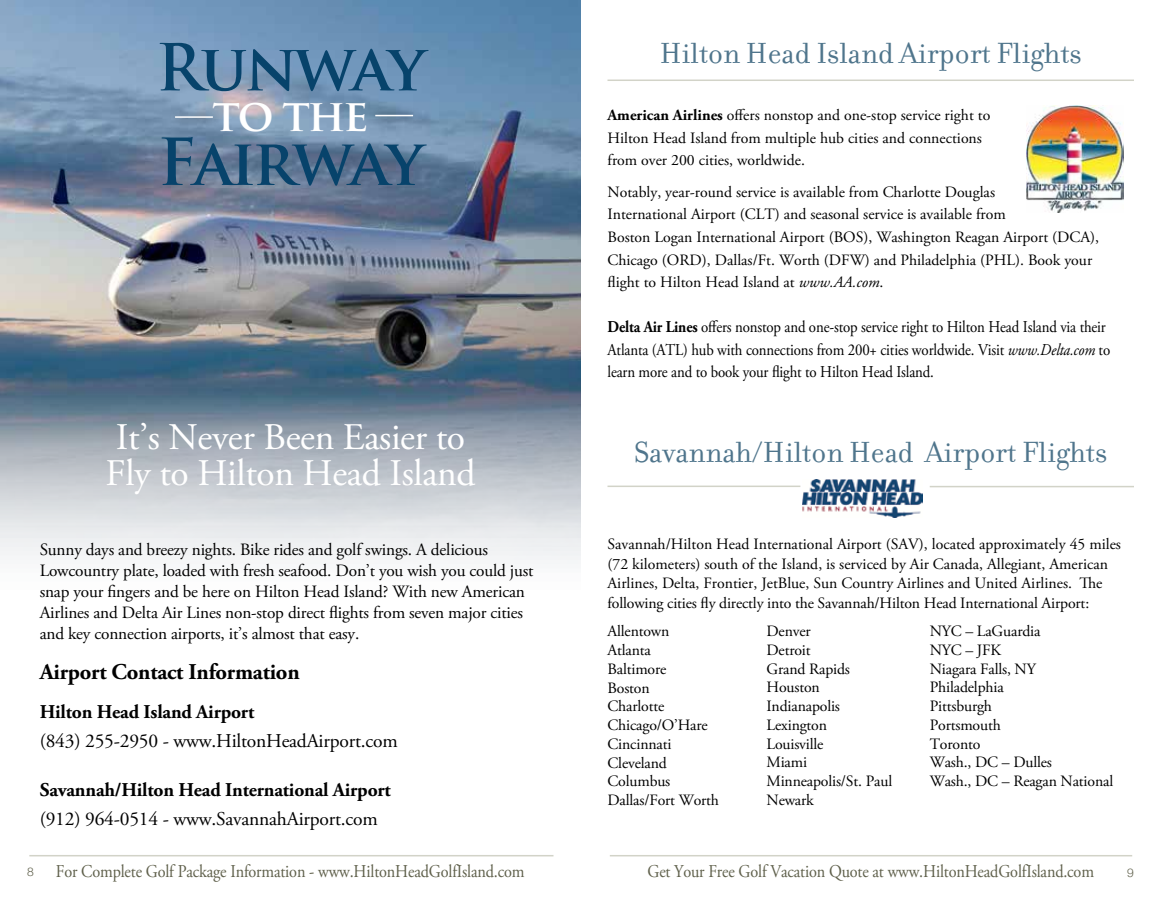
<style>
.page{position:relative;width:1161px;height:905px;background:#fff}
.page>*{position:absolute;margin:0;border:0;box-sizing:border-box;transform-origin:0 0}
.t1{font:700 63px "Trajan Pro";letter-spacing:-.05em;color:#07436b}
.t2{font:700 43.5px "Trajan Pro";color:#fff}
.t3{font:37.5px/36px "Adobe Garamond Pro";letter-spacing:-.01em;color:#fff}
.t4{font:31.5px "Filosofia";color:#4f758c}
.t5{font:700 22.5px "Adobe Garamond Pro";letter-spacing:-.01em;color:#000}
.t6{font:19.5px "Adobe Garamond Pro";letter-spacing:-.01em;color:#000}
.t7{font:700 19.5px "Adobe Garamond Pro";letter-spacing:-.01em;color:#000}
.t8{font:18px "Adobe Garamond Pro";letter-spacing:-.01em;color:#5f604b;scale:.9 1}
.t9{font:17.25px/21px "Adobe Garamond Pro";letter-spacing:-.01em;color:#000}
.t10{font:16.5px/22.5px "Adobe Garamond Pro";letter-spacing:-.01em;color:#000;scale:.9 1}
.t11{font:15.75px/18.8px "Adobe Garamond Pro";color:#000}
.t12{font:300 12px "Helvetica Neue";color:#5f604b}
.s1{font-weight:700}
.s2{font-style:italic}
</style>
<div class="page">
<img style="left:0;top:0;width:581px;height:564px">
<img style="left:1026px;top:105px;width:97px;height:107px">
<img style="left:803px;top:479px;width:120px;height:38px">
<hr style="left:608px;top:79px;width:526px;height:2px;background:#d2d3c8">
<hr style="left:608px;top:485px;width:192px;height:2px;background:#d2d3c8">
<hr style="left:930px;top:486px;width:204px;height:1px;background:#d2d3c8">
<div style="left:168px;top:108px;width:52px;height:18px;background:#000;opacity:.75"></div>
<hr style="left:175px;top:116px;width:38px;height:2px;background:#fff">
<div style="left:368px;top:107px;width:53px;height:17px;background:#000;opacity:.75"></div>
<hr style="left:375px;top:115px;width:38px;height:1px;background:#fff">
<hr style="left:610px;top:854px;width:522px;height:2px;background:#d2d3c8">
<hr style="left:29px;top:854px;width:524px;height:2px;background:#d2d3c8">
<h1 class="t1" style="left:156px;top:28px;width:271px">Runway</h1>
<h2 class="t2" style="left:213px;top:88px;width:157px">to the</h2>
<h1 class="t1" style="left:158px;top:123px;width:268px">Fairway</h1>
<h3 class="t3" style="left:106px;top:420px;width:371px">It’s Never Been Easier to<br>Fly to Hilton Head Island</h3>
<h3 class="t4" style="left:660px;top:35px;width:424px">Hilton Head Island Airport Flights</h3>
<p class="t11" style="left:608px;top:105px;width:384px;line-height:22.5px"><span class="s1">American Airlines</span> offers nonstop and one-stop service right to<br>Hilton Head Island from multiple hub cities and connections from over 200 cities, worldwide.</p>
<p class="t11" style="left:608px;top:181px;width:493px;line-height:22.5px">Notably, year-round service is available from Charlotte Douglas<br>International Airport (CLT) and seasonal service is available from<br>Boston Logan International Airport (BOS), Washington Reagan Airport (DCA), Chicago (ORD), Dallas/Ft. Worth (DFW) and Philadelphia (PHL). Book your flight to Hilton Head Island at <span class="s2">www.AA.com</span>.</p>
<p class="t10" style="left:608px;top:316px;width:560px"><span class="s1">Delta Air Lines</span> offers nonstop and one-stop service right to Hilton Head Island via their<br>Atlanta (ATL) hub with connections from 200+ cities worldwide. Visit <span class="s2">www.Delta.com</span> to learn more and to book your flight to Hilton Head Island.</p>
<h3 class="t4" style="left:634px;top:434px;width:475px">Savannah/Hilton Head Airport Flights</h3>
<p class="t11" style="left:608px;top:535px;width:515px;line-height:19.5px">Savannah/Hilton Head International Airport (SAV), located approximately 45 miles (72 kilometers) south of the Island, is serviced by Air Canada, Allegiant, American Airlines, Delta, Frontier, JetBlue, Sun Country Airlines and United Airlines. The following cities fly directly into the Savannah/Hilton Head International Airport:</p>
<p class="t11" style="left:608px;top:622px;width:113px">Allentown<br>Atlanta<br>Baltimore<br>Boston<br>Charlotte<br>Chicago/O’Hare<br>Cincinnati<br>Cleveland<br>Columbus<br>Dallas/Fort Worth</p>
<p class="t9" style="left:40px;top:539px;width:495px">Sunny days and breezy nights. Bike rides and golf swings. A delicious Lowcountry plate, loaded with fresh seafood. Don’t you wish you could just snap your fingers and be here on Hilton Head Island? With new American Airlines and Delta Air Lines non-stop direct flights from seven major cities and key connection airports, it’s almost that easy.</p>
<h3 class="t5" style="left:40px;top:659px;width:262px">Airport Contact Information</h3>
<p class="t7" style="left:40px;top:700px;width:216px">Hilton Head Island Airport</p>
<p class="t6" style="left:40px;top:728px;width:360px">(843) 255-2950 - www.HiltonHeadAirport.com</p>
<p class="t7" style="left:40px;top:778px;width:353px">Savannah/Hilton Head International Airport</p>
<p class="t6" style="left:40px;top:806px;width:340px">(912) 964-0514 - www.SavannahAirport.com</p>
<p class="t8" style="left:56px;top:860px;width:522px">For Complete Golf Package Information - www.HiltonHeadGolfIsland.com</p>
<p class="t8" style="left:647px;top:860px;width:498px">Get Your Free Golf Vacation Quote at www.HiltonHeadGolfIsland.com</p>
<p class="t11" style="left:930px;top:622px;width:185px">NYC – LaGuardia<br>NYC – JFK<br>Niagara Falls, NY<br>Philadelphia<br>Pittsburgh<br>Portsmouth<br>Toronto<br>Wash., DC – Dulles<br>Wash., DC – Reagan National</p>
<p class="t11" style="left:766px;top:622px;width:127px">Denver<br>Detroit<br>Grand Rapids<br>Houston<br>Indianapolis<br>Lexington<br>Louisville<br>Miami<br>Minneapolis/St. Paul<br>Newark</p>
<p class="t12" style="left:27px;top:862px;width:8px">8</p>
<p class="t12" style="left:1127px;top:863px;width:8px">9</p>
</div>
